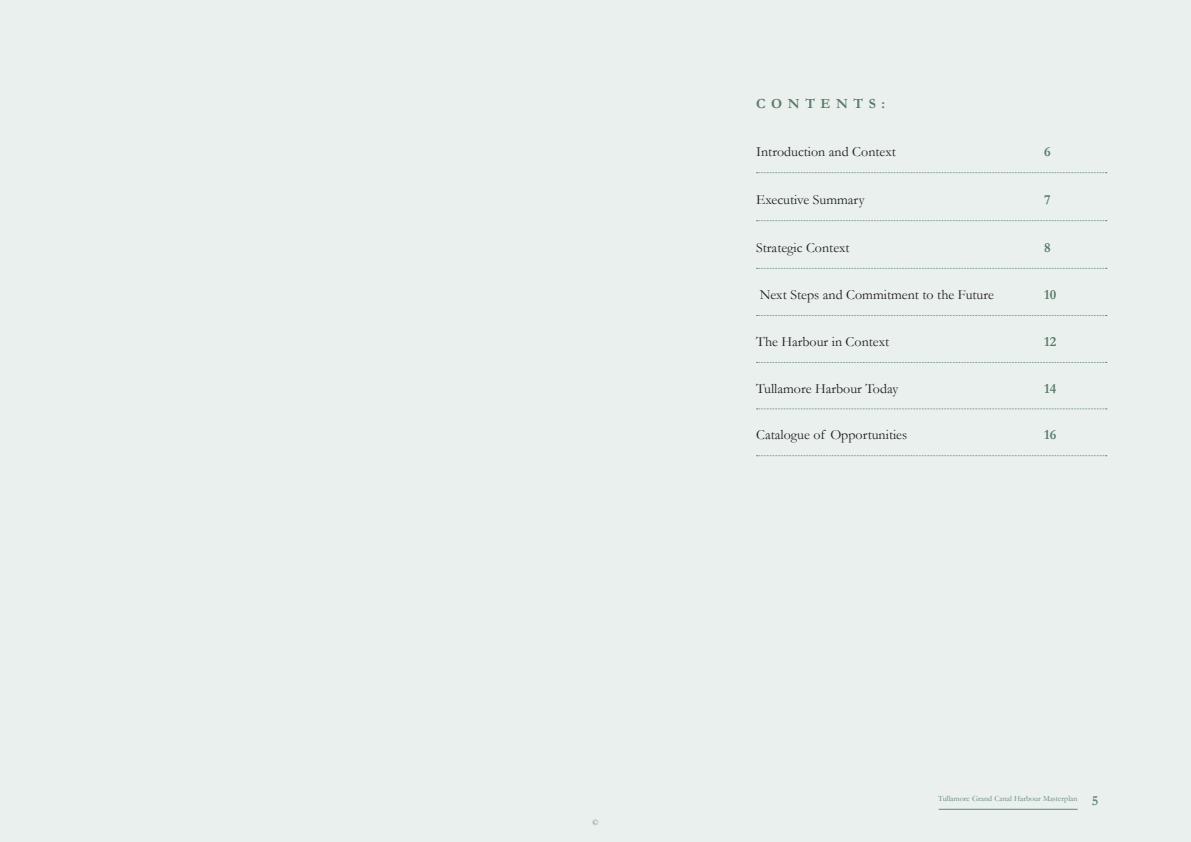
<style>
.page{position:relative;width:1191px;height:842px;background:#eaf0ed}
.page>*{position:absolute;margin:0;border:0;box-sizing:border-box;transform-origin:0 0}
.t1{font:14px "Garamond";color:#221e1f}
.t2{font:700 14px "Garamond";letter-spacing:.4em;color:#587c69}
.t3{font:8px "Garamond";color:#587c69}
</style>
<div class="page">
<svg style="left:756px;top:172px;width:351px;height:1px"></svg>
<svg style="left:756px;top:220px;width:351px;height:1px"></svg>
<svg style="left:756px;top:268px;width:351px;height:1px"></svg>
<svg style="left:756px;top:315px;width:351px;height:1px"></svg>
<svg style="left:756px;top:408px;width:351px;height:1px"></svg>
<svg style="left:756px;top:362px;width:351px;height:1px"></svg>
<svg style="left:756px;top:455px;width:351px;height:1px"></svg>
<p class="t3" style="left:592px;top:817px;width:8px">©</p>
<p class="t2" style="left:756px;top:99px;width:130px">CONTENTS:</p>
<p class="t1" style="left:756px;top:147px;width:141px">Introduction and Context</p>
<p class="t2" style="left:1044px;top:147px;width:8px">6</p>
<p class="t1" style="left:756px;top:195px;width:110px">Executive Summary</p>
<p class="t2" style="left:1044px;top:195px;width:8px">7</p>
<p class="t1" style="left:756px;top:242px;width:95px">Strategic Context</p>
<p class="t2" style="left:1044px;top:242px;width:8px">8</p>
<p class="t1" style="left:759px;top:289px;width:236px">Next Steps and Commitment to the Future</p>
<p class="t2" style="left:1044px;top:289px;width:14px">10</p>
<p class="t1" style="left:756px;top:336px;width:135px">The Harbour in Context</p>
<p class="t2" style="left:1044px;top:336px;width:14px">12</p>
<p class="t1" style="left:756px;top:383px;width:144px">Tullamore Harbour Today</p>
<p class="t2" style="left:1044px;top:383px;width:14px">14</p>
<p class="t1" style="left:756px;top:430px;width:153px">Catalogue of Opportunities</p>
<p class="t2" style="left:1044px;top:430px;width:14px">16</p>
<p class="t3" style="left:938px;top:796px;width:141px">Tullamore Grand Canal Harbour Masterplan</p>
<p class="t2" style="left:1091px;top:796px;width:8px">5</p>
</div>
